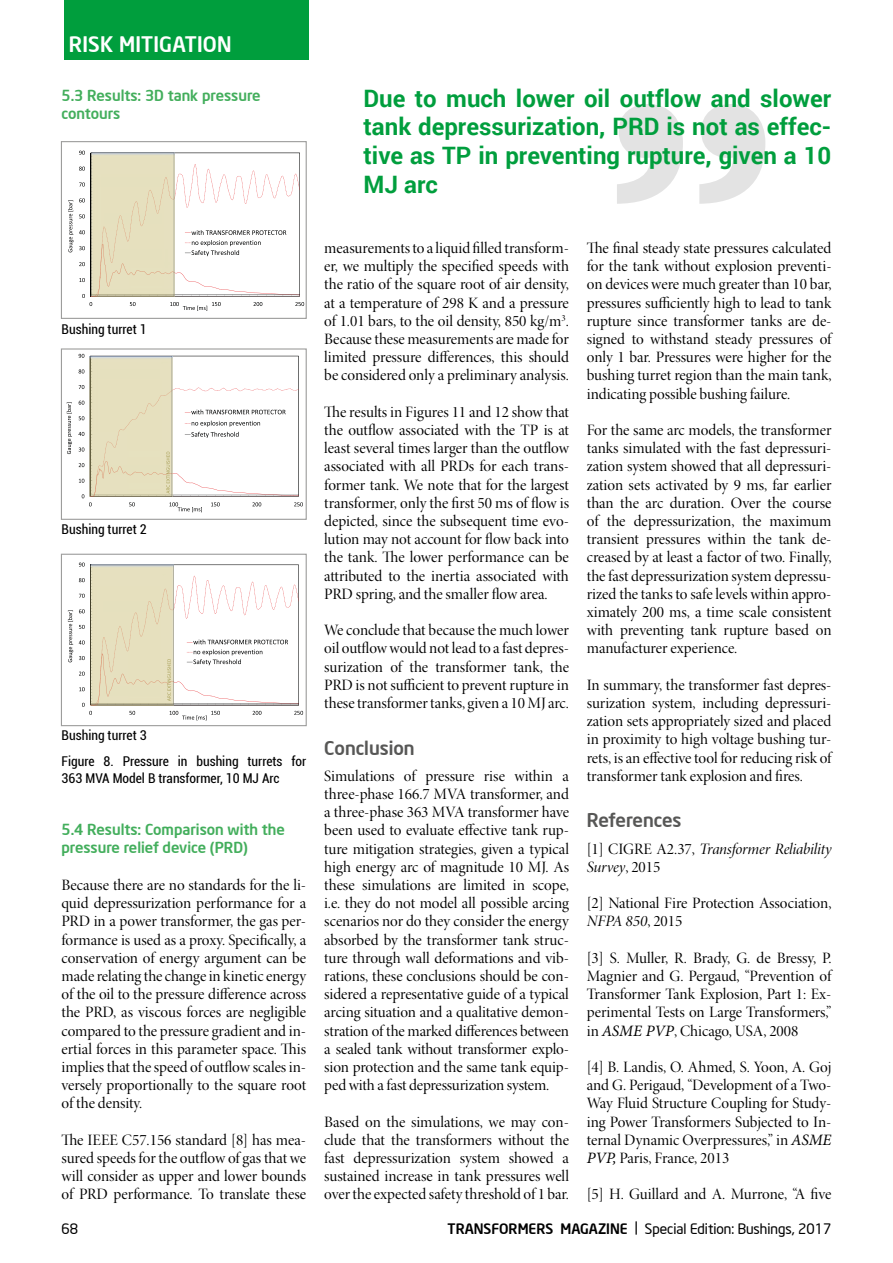
<style>
.page{position:relative;width:893px;height:1263px;background:#fff}
.page>*{position:absolute;margin:0;border:0;box-sizing:border-box;transform-origin:0 0}
.t1{font:700 24px/28.8px "Roboto";color:#009e3d;text-align:justify}
.t2{font:500 21px "Neo Sans Intel";letter-spacing:.01em;color:#fff}
.t3{font:500 18.75px "Neo Sans Intel";color:#575756}
.t4{font:15.9px/18.1px "Minion Pro Disp";letter-spacing:-.005em;color:#000;text-align:justify}
.t5{font:15.9px/18.1px "Minion Pro It Disp";letter-spacing:-.01em;color:#000}
.t6{font:500 15px/18px "Neo Sans Intel";color:#43ae5c}
.t7{font:14.25px "Neo Sans Intel";color:#000}
.t8{font:condensed 13.5px/16.5px "Roboto";color:#000}
.s1{font-family:"Minion Pro Disp"}
.s2{font-family:"Minion Pro";font-style:italic}
.s3{font-weight:500}
</style>
<div class="page">
<svg style="left:617px;top:104px;width:148px;height:100px"></svg>
<svg style="left:68px;top:200px;width:5px;height:52px"></svg>
<svg style="left:79px;top:151px;width:225px;height:160px"></svg>
<div style="left:61px;top:141px;width:246px;height:178px;border:1px solid #9d9d9c"></div>
<svg style="left:67px;top:402px;width:5px;height:52px"></svg>
<svg style="left:79px;top:354px;width:224px;height:158px"></svg>
<div style="left:61px;top:348px;width:246px;height:172px;border:1px solid #9d9d9c"></div>
<svg style="left:68px;top:610px;width:5px;height:52px"></svg>
<svg style="left:79px;top:563px;width:224px;height:157px"></svg>
<div style="left:61px;top:554px;width:246px;height:172px;border:1px solid #9d9d9c"></div>
<div style="left:64px;top:0;width:244px;height:60px;background:#009e3d"></div>
<h2 class="t2" style="left:69px;top:31px;width:164px">RISK MITIGATION</h2>
<p class="t6" style="left:61px;top:86px;width:201px">5.3 Results: 3D tank pressure contours</p>
<h1 class="t1" style="left:364px;top:83px;width:469px">Due to much lower oil outflow and slower tank depressurization, PRD is not as effec&shy;tive as TP in preventing rupture, given a 10<br>MJ arc</h1>
<p class="t8" style="left:62px;top:320px;width:87px">Bushing turret 1</p>
<p class="t8" style="left:62px;top:520px;width:87px">Bushing turret 2</p>
<p class="t8" style="left:62px;top:727px;width:87px">Bushing turret 3</p>
<p class="t8" style="left:62px;top:753px;width:246px">Figure 8. Pressure in bushing turrets for<br>363 MVA Model B transformer, 10 MJ Arc</p>
<p class="t6" style="left:61px;top:820px;width:225px">5.4 Results: Comparison with the pressure relief device (PRD)</p>
<p class="t4" style="left:61px;top:876px;width:246px">Because there are no standards for the li&shy;quid depressurization performance for a PRD in a power transformer, the gas per&shy;formance is used as a proxy. Specifically, a conservation of energy argument can be made relating the change in kinetic energy of the oil to the pressure difference across the PRD, as viscous forces are negligible compared to the pressure gradient and in&shy;ertial forces in this parameter space. This implies that the speed of outflow scales in&shy;versely proportionally to the square root of the density.</p>
<p class="t4" style="left:61px;top:1131px;width:246px">The IEEE C57.156 standard [8] has mea&shy;sured speeds for the outflow of gas that we will consider as upper and lower bounds of PRD performance. To translate these</p>
<p class="t4" style="left:324px;top:239px;width:246px">measurements to a liquid filled transform&shy;er, we multiply the specified speeds with the ratio of the square root of air density, at a temperature of 298 K and a pressure of 1.01 bars, to the oil density, 850 kg/m<sup>3</sup>.<br>Because these measurements are made for limited pressure differences, this should be considered only a preliminary analysis.</p>
<p class="t4" style="left:324px;top:403px;width:246px">The results in Figures 11 and 12 show that the outflow associated with the TP is at least several times larger than the outflow associated with all PRDs for each trans&shy;former tank. We note that for the largest transformer, only the first 50 ms of flow is depicted, since the subsequent time evo&shy;lution may not account for flow back into the tank. The lower performance can be attributed to the inertia associated with PRD spring, and the smaller flow area.</p>
<p class="t4" style="left:324px;top:621px;width:246px">We conclude that because the much lower oil outflow would not lead to a fast depres&shy;surization of the transformer tank, the PRD is not sufficient to prevent rupture in these transformer tanks, given a 10 MJ arc.</p>
<p class="t3" style="left:324px;top:736px;width:92px">Conclusion</p>
<p class="t4" style="left:324px;top:767px;width:246px">Simulations of pressure rise within a three-phase 166.7 MVA transformer, and a three-phase 363 MVA transformer have been used to evaluate effective tank rup&shy;ture mitigation strategies, given a typical high energy arc of magnitude 10 MJ. As these simulations are limited in scope, i.e. they do not model all possible arcing scenarios nor do they consider the energy absorbed by the transformer tank struc&shy;ture through wall deformations and vib&shy;rations, these conclusions should be con&shy;sidered a representative guide of a typical arcing situation and a qualitative demon&shy;stration of the marked differences between a sealed tank without transformer explo&shy;sion protection and the same tank equip&shy;ped with a fast depressurization system.</p>
<p class="t4" style="left:324px;top:1113px;width:246px">Based on the simulations, we may con&shy;clude that the transformers without the fast depressurization system showed a sustained increase in tank pressures well over the expected safety threshold of 1 bar.</p>
<p class="t4" style="left:587px;top:239px;width:246px">The final steady state pressures calculated for the tank without explosion preventi&shy;on devices were much greater than 10 bar, pressures sufficiently high to lead to tank rupture since transformer tanks are de&shy;signed to withstand steady pressures of only 1 bar. Pressures were higher for the bushing turret region than the main tank, indicating possible bushing failure.</p>
<p class="t4" style="left:587px;top:421px;width:246px">For the same arc models, the transformer tanks simulated with the fast depressuri&shy;zation system showed that all depressuri&shy;zation sets activated by 9 ms, far earlier than the arc duration. Over the course of the depressurization, the maximum transient pressures within the tank de&shy;creased by at least a factor of two. Finally, the fast depressurization system depressu&shy;rized the tanks to safe levels within appro&shy;ximately 200 ms, a time scale consistent with preventing tank rupture based on manufacturer experience.</p>
<p class="t4" style="left:587px;top:676px;width:246px">In summary, the transformer fast depres&shy;surization system, including depressuri&shy;zation sets appropriately sized and placed in proximity to high voltage bushing tur&shy;rets, is an effective tool for reducing risk of transformer tank explosion and fires.</p>
<p class="t3" style="left:587px;top:808px;width:96px">References</p>
<p class="t5" style="left:587px;top:840px;width:246px"><span class="s1">[1] CIGRE A2.37,</span> Transformer Reliability<br>Survey<span class="s1">, 2015</span></p>
<p class="t4" style="left:587px;top:894px;width:246px">[2] National Fire Protection Association,</p>
<p class="t5" style="left:587px;top:913px;width:97px">NFPA 850<span class="s1">, 2015</span></p>
<p class="t4" style="left:587px;top:949px;width:246px">[3] S. Muller, R. Brady, G. de Bressy, P.<br>Magnier and G. Pergaud, “Prevention of Transformer Tank Explosion, Part 1: Ex&shy;perimental Tests on Large Transformers,” in <span class="s2">ASME PVP</span>, Chicago, USA, 2008</p>
<p class="t4" style="left:587px;top:1058px;width:246px">[4] B. Landis, O. Ahmed, S. Yoon, A. Goj and G. Perigaud, “Development of a Two-Way Fluid Structure Coupling for Study&shy;ing Power Transformers Subjected to In&shy;ternal Dynamic Overpressures,” in <span class="s2">ASME PVP,</span> Paris, France, 2013</p>
<p class="t4" style="left:587px;top:1185px;width:246px">[5] H. Guillard and A. Murrone, “A five</p>
<p class="t7" style="left:61px;top:1220px;width:18px">68</p>
<p class="t7" style="left:448px;top:1220px;width:385px"><span class="s3">TRANSFORMERS MAGAZINE</span> | Special Edition: Bushings, 2017</p>
</div>
